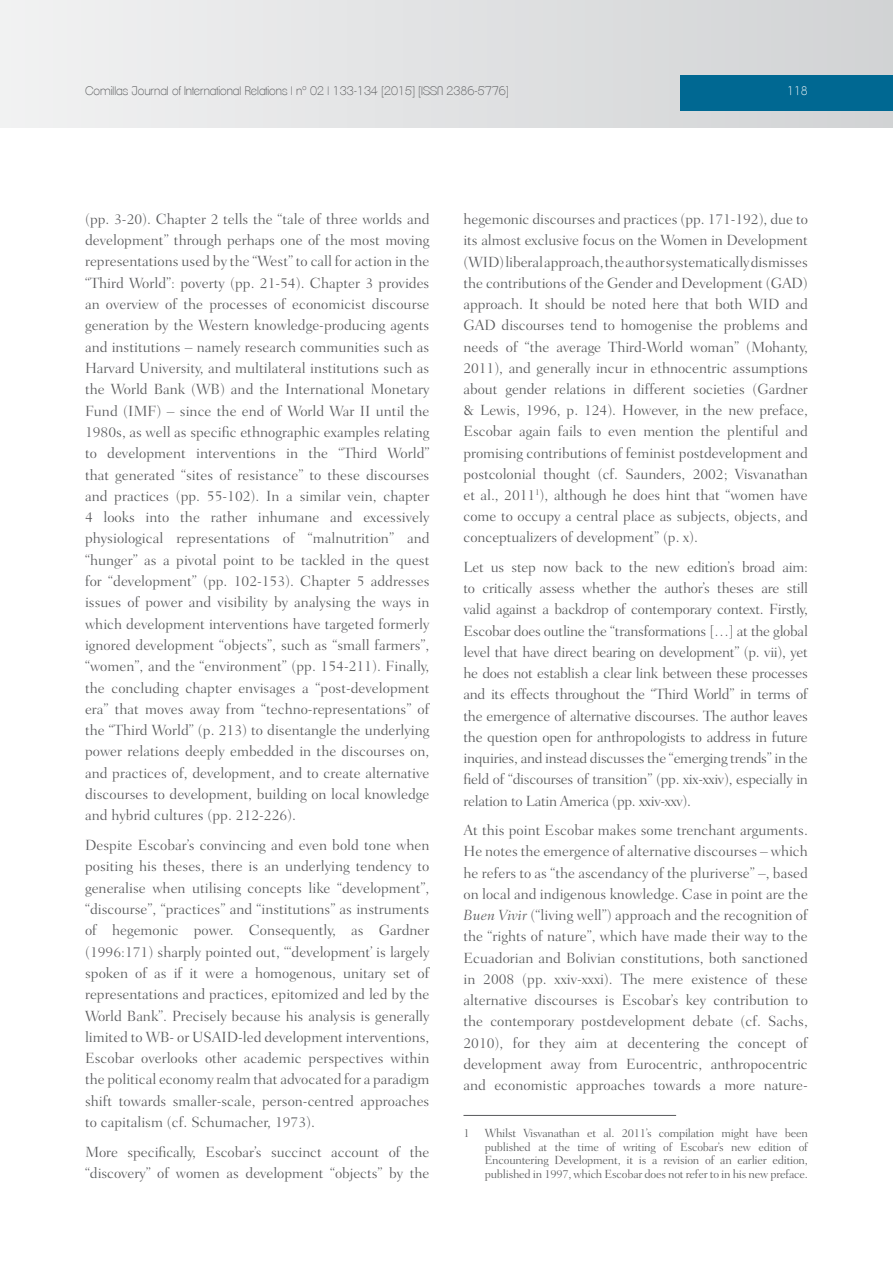
<style>
.page{position:relative;width:893px;height:1263px;background:#fff}
.page>*{position:absolute;margin:0;border:0;box-sizing:border-box;transform-origin:0 0}
.t1{font:300 15px/21.3px "Fairfield LH";letter-spacing:-.005em;color:#58595b;text-align:justify}
.t2{font:300 12px/13.5px "Fairfield LH";letter-spacing:-.02em;color:#58595b;text-align:justify}
.t3{font:200 12px "Clemente P Dac";color:#58595b}
.t4{font:200 12px "Clemente P Dac";color:#fff}
.s1{font-style:italic}
</style>
<div class="page">
<div style="left:0;top:0;width:893px;height:128px;background:linear-gradient(to right,#f1f2f2,#d1d3d4)"></div>
<div style="left:680px;top:75px;width:213px;height:36px;background:#006892"></div>
<hr style="left:463px;top:1115px;width:213px;height:1px;background:#58595b">
<p class="t3" style="left:85px;top:83px;width:425px">Comillas Journal of International Relations | nº 02 | 133-134 [2015] [ISSN 2386-5776]</p>
<p class="t4" style="left:787px;top:83px;width:22px">118</p>
<p class="t1" style="left:85px;top:208px;width:346px">(pp. 3-20). Chapter 2 tells the “tale of three worlds and development” through perhaps one of the most moving representations used by the “West” to call for action in the “Third World”: poverty (pp. 21-54). Chapter 3 provides an overview of the processes of economicist discourse generation by the Western knowledge-producing agents and institutions – namely research communities such as Harvard University, and multilateral institutions such as the World Bank (WB) and the International Monetary Fund (IMF) – since the end of World War II until the 1980s, as well as specific ethnographic examples relating to development interventions in the “Third World” that generated “sites of resistance” to these discourses and practices (pp. 55-102). In a similar vein, chapter 4 looks into the rather inhumane and excessively physiological representations of “malnutrition” and “hunger” as a pivotal point to be tackled in the quest for “development” (pp. 102-153). Chapter 5 addresses issues of power and visibility by analysing the ways in which development interventions have targeted formerly ignored development “objects”, such as “small farmers”, “women”, and the “environment” (pp. 154-211). Finally, the concluding chapter envisages a “post-development era” that moves away from “techno-representations” of the “Third World” (p. 213) to disentangle the underlying power relations deeply embedded in the discourses on, and practices of, development, and to create alternative discourses to development, building on local knowledge and hybrid cultures (pp. 212-226).</p>
<p class="t1" style="left:85px;top:835px;width:346px">Despite Escobar’s convincing and even bold tone when positing his theses, there is an underlying tendency to generalise when utilising concepts like “development”, “discourse”, “practices” and “institutions” as instruments of hegemonic power. Consequently, as Gardner (1996:171) sharply pointed out, “‘development’ is largely spoken of as if it were a homogenous, unitary set of representations and practices, epitomized and led by the World Bank”. Precisely because his analysis is generally limited to WB- or USAID-led development interventions, Escobar overlooks other academic perspectives within the political economy realm that advocated for a paradigm shift towards smaller-scale, person-centred approaches to capitalism (cf. Schumacher, 1973).</p>
<p class="t1" style="left:85px;top:1141px;width:346px">More specifically, Escobar’s succinct account of the “discovery” of women as development “objects” by the</p>
<p class="t1" style="left:463px;top:209px;width:346px">hegemonic discourses and practices (pp. 171-192), due to its almost exclusive focus on the Women in Development (WID) liberal approach, the author systematically dismisses the contributions of the Gender and Development (GAD) approach. It should be noted here that both WID and GAD discourses tend to homogenise the problems and needs of “the average Third-World woman” (Mohanty, 2011), and generally incur in ethnocentric assumptions about gender relations in different societies (Gardner &amp; Lewis, 1996, p. 124). However, in the new preface, Escobar again fails to even mention the plentiful and promising contributions of feminist postdevelopment and postcolonial thought (cf. Saunders, 2002; Visvanathan et al., 2011<sup>1</sup>), although he does hint that “women have come to occupy a central place as subjects, objects, and conceptualizers of development” (p. x).</p>
<p class="t1" style="left:463px;top:556px;width:346px">Let us step now back to the new edition’s broad aim: to critically assess whether the author’s theses are still valid against a backdrop of contemporary context. Firstly, Escobar does outline the “transformations […] at the global level that have direct bearing on development” (p. vii), yet he does not establish a clear link between these processes and its effects throughout the “Third World” in terms of the emergence of alternative discourses. The author leaves the question open for anthropologists to address in future inquiries, and instead discusses the “emerging trends” in the field of “discourses of transition” (pp. xix-xxiv), especially in relation to Latin America (pp. xxiv-xxv).</p>
<p class="t1" style="left:463px;top:820px;width:346px">At this point Escobar makes some trenchant arguments.<br>He notes the emergence of alternative discourses – which he refers to as “the ascendancy of the pluriverse” –, based on local and indigenous knowledge. Case in point are the <span class="s1">Buen Vivir</span> (“living well”) approach and the recognition of the “rights of nature”, which have made their way to the Ecuadorian and Bolivian constitutions, both sanctioned in 2008 (pp. xxiv-xxxi). The mere existence of these alternative discourses is Escobar’s key contribution to the contemporary postdevelopment debate (cf. Sachs, 2010), for they aim at decentering the concept of development away from Eurocentric, anthropocentric and economistic approaches towards a more nature-</p>
<p class="t2" style="left:463px;top:1127px;width:8px">1</p>
<p class="t2" style="left:485px;top:1127px;width:325px">Whilst Visvanathan et al. 2011’s compilation might have been published at the time of writing of Escobar’s new edition of Encountering Development, it is a revision of an earlier edition, published in 1997, which Escobar does not refer to in his new preface.</p>
</div>
